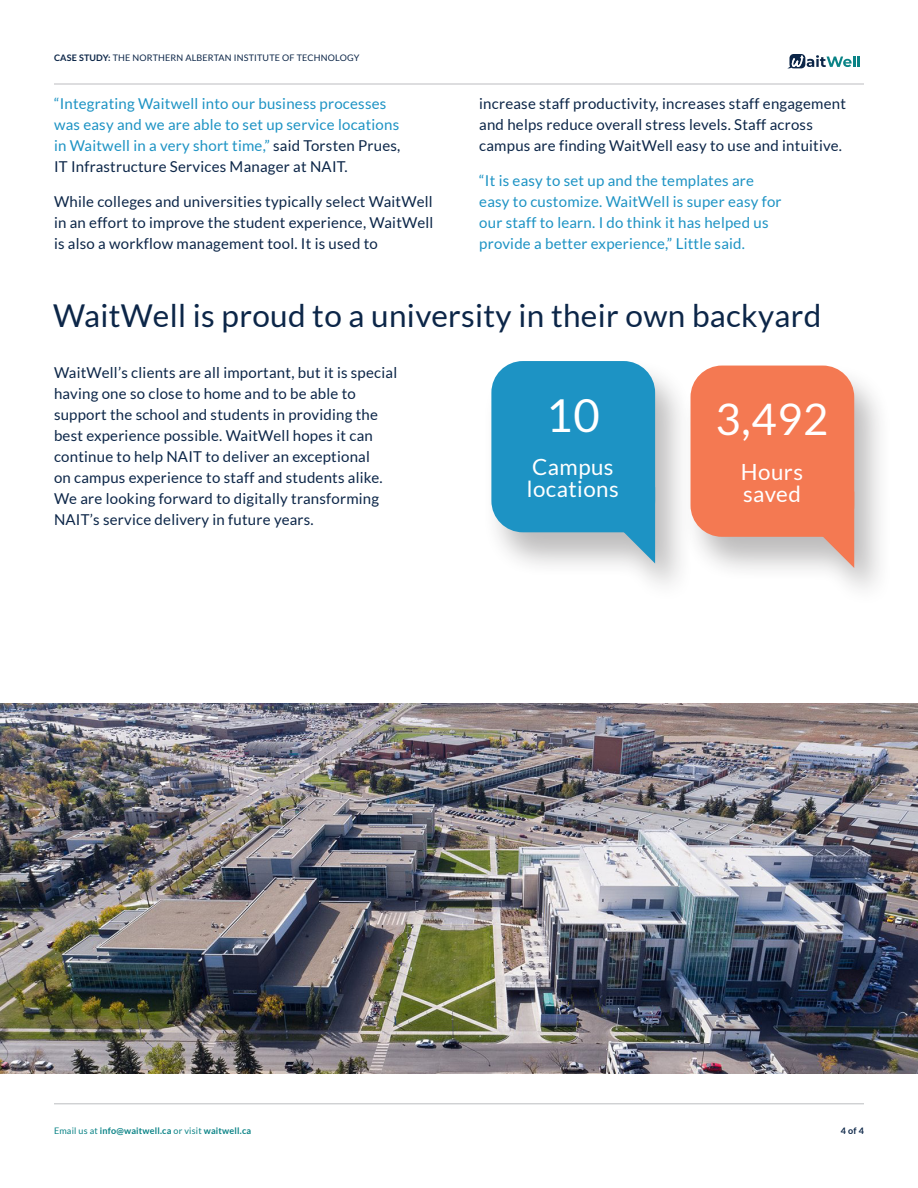
<style>
.page{position:relative;width:918px;height:1188px;background:#fff}
.page>*{position:absolute;margin:0;border:0;box-sizing:border-box;transform-origin:0 0}
.t1{font:45.45px "Lato";color:#fff}
.Body_Copy{font:43.5px "Lato";color:#fff}
.Sub_Headings{font:31.5px "Lato";letter-spacing:.01em;color:#0c2648}
.t2{font:22.35px/22.4px "Lato";letter-spacing:.02em;color:#fff}
.Body_Copy-2{font:15px/21px "Lato";letter-spacing:.015em;color:#0c2648}
.Body_Copy-3{font:15px/21px "Lato";letter-spacing:.015em;color:#1d93c4}
.t3{font:9px "Lato";letter-spacing:.02em;color:#0c2648}
.t4{font:700 9px "Lato";letter-spacing:.02em;color:#0a8386}
.t5{font:700 9px "Lato";color:#0c2648}
.s1{font-weight:700}
.s2{color:#0c2648}
.s3{font-weight:400}
</style>
<div class="page">
<svg style="left:788px;top:54px;width:72px;height:14px"></svg>
<hr style="left:54px;top:84px;width:810px;height:1px;background:#bcbdc0">
<hr style="left:54px;top:1104px;width:810px;height:1px;background:#bcbdc0">
<img style="left:0;top:703px;width:918px;height:371px">
<div style="left:482px;top:359px;width:211px;height:246px;background:#231f20;opacity:.3"></div>
<svg style="left:579px;top:506px;width:76px;height:58px;background:#a2c2cf"></svg>
<div style="left:491px;top:361px;width:164px;height:171px;background:#1d93c4;border-radius:31px"></div>
<div style="left:681px;top:363px;width:211px;height:246px;background:#231f20;opacity:.3"></div>
<svg style="left:778px;top:511px;width:76px;height:57px;background:#dcbbb1"></svg>
<div style="left:691px;top:366px;width:163px;height:171px;background:#f47952;border-radius:31px"></div>
<p class="t3" style="left:54px;top:53px;width:307px"><span class="s1">CASE STUDY:</span> THE NORTHERN ALBERTAN INSTITUTE OF TECHNOLOGY</p>
<p class="Body_Copy-3" style="left:54px;top:93px;width:348px">“Integrating Waitwell into our business processes was easy and we are able to set up service locations in Waitwell in a very short time,” <span class="s2">said Torsten Prues, IT Infrastructure Services Manager at NAIT.</span></p>
<p class="Body_Copy-2" style="left:54px;top:191px;width:381px;text-align:justify">While colleges and universities typically select WaitWell in an effort to improve the student experience, WaitWell is also a workflow management tool. It is used to</p>
<p class="Body_Copy-2" style="left:479px;top:93px;width:368px">increase staff productivity, increases staff engagement and helps reduce overall stress levels. Staff across campus are finding WaitWell easy to use and intuitive.</p>
<p class="Body_Copy-3" style="left:479px;top:170px;width:304px">“It is easy to set up and the templates are easy to customize. WaitWell is super easy for our staff to learn. I do think it has helped us provide a better experience,” Little said.</p>
<p class="Sub_Headings" style="left:53px;top:298px;width:770px">WaitWell is proud to a university in their own backyard</p>
<p class="Body_Copy-2" style="left:54px;top:362px;width:345px">WaitWell’s clients are all important, but it is special having one so close to home and to be able to support the school and students in providing the best experience possible. WaitWell hopes it can continue to help NAIT to deliver an exceptional<br>on campus experience to staff and students alike.<br>We are looking forward to digitally transforming NAIT’s service delivery in future years.</p>
<p class="t1" style="left:546px;top:390px;width:55px">10</p>
<p class="t2" style="left:527px;top:456px;width:93px">Campus locations</p>
<p class="Body_Copy" style="left:716px;top:395px;width:114px">3,492</p>
<p class="t2" style="left:741px;top:460px;width:64px">Hours</p>
<p class="t2" style="left:743px;top:483px;width:59px">saved</p>
<p class="t4" style="left:54px;top:1126px;width:199px"><span class="s3">Email us at</span> info@waitwell.ca <span class="s3">or visit</span> waitwell.ca</p>
<p class="t5" style="left:841px;top:1126px;width:25px">4 of 4</p>
</div>
